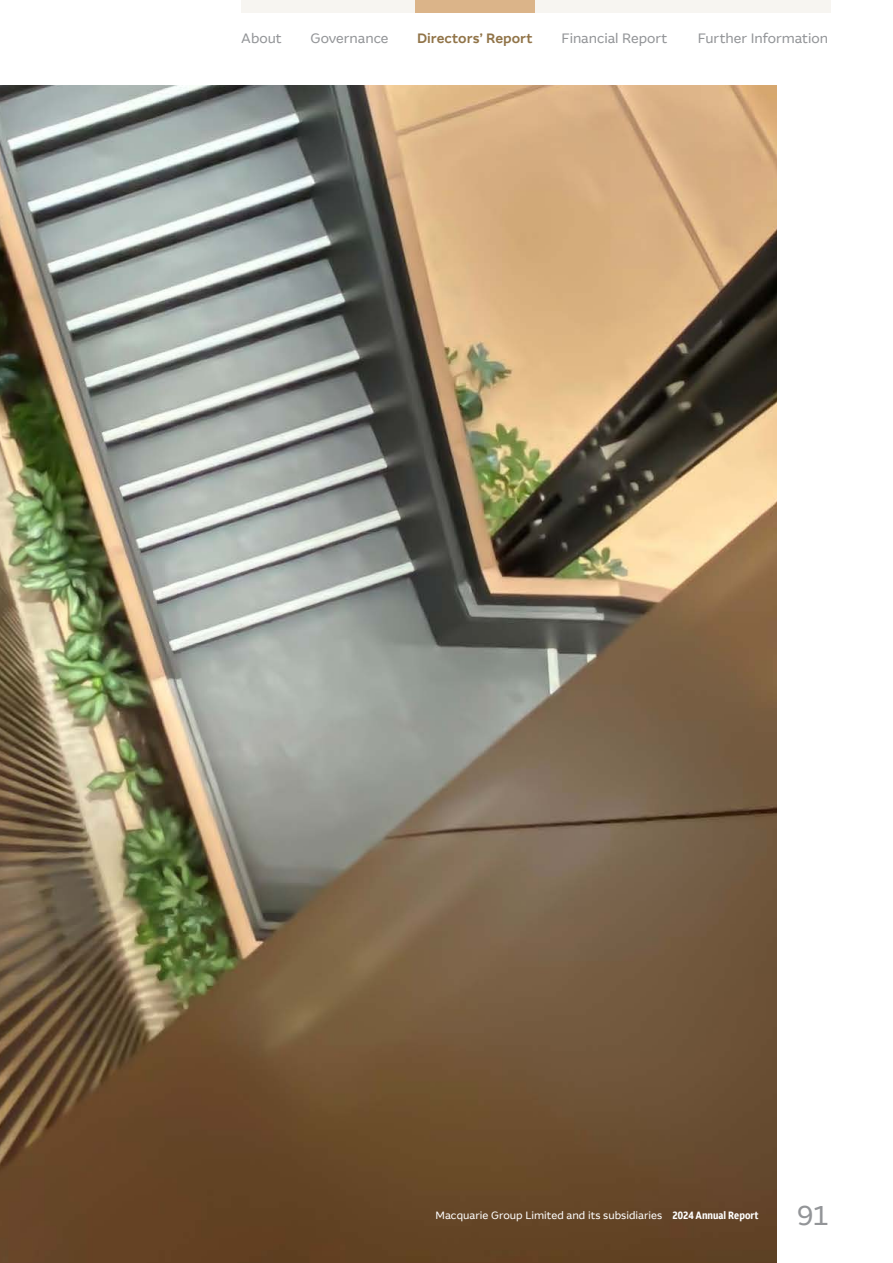
<style>
.page{position:relative;width:893px;height:1263px;background:#fff}
.page>*{position:absolute;margin:0;border:0;box-sizing:border-box;transform-origin:0 0}
.t1{font:27px "MCQ Global";color:#939598}
.t2{font:13.5px "MCQ Global";letter-spacing:-.005em;color:#939598}
.t3{font:500 13.5px "MCQ Global";color:#917448}
.t4{font:10.5px "MCQ Global";color:#fff}
.s1{font-weight:700;font-stretch:condensed}
</style>
<div class="page">
<img style="left:0;top:85px;width:776px;height:1178px">
<div style="left:241px;top:0;width:590px;height:13px;background:#f7f5f1"></div>
<div style="left:415px;top:0;width:120px;height:13px;background:#dbb489"></div>
<p class="t2" style="left:241px;top:29px;width:42px">About</p>
<p class="t2" style="left:311px;top:29px;width:80px">Governance</p>
<p class="t3" style="left:417px;top:29px;width:117px">Directors’ Report</p>
<p class="t2" style="left:561px;top:29px;width:107px">Financial Report</p>
<p class="t2" style="left:698px;top:29px;width:132px">Further Information</p>
<p class="t4" style="left:435px;top:1209px;width:325px">Macquarie Group Limited and its subsidiaries <span class="s1">2024 Annual Report</span></p>
<h1 class="t1" style="left:797px;top:1199px;width:33px">91</h1>
</div>
